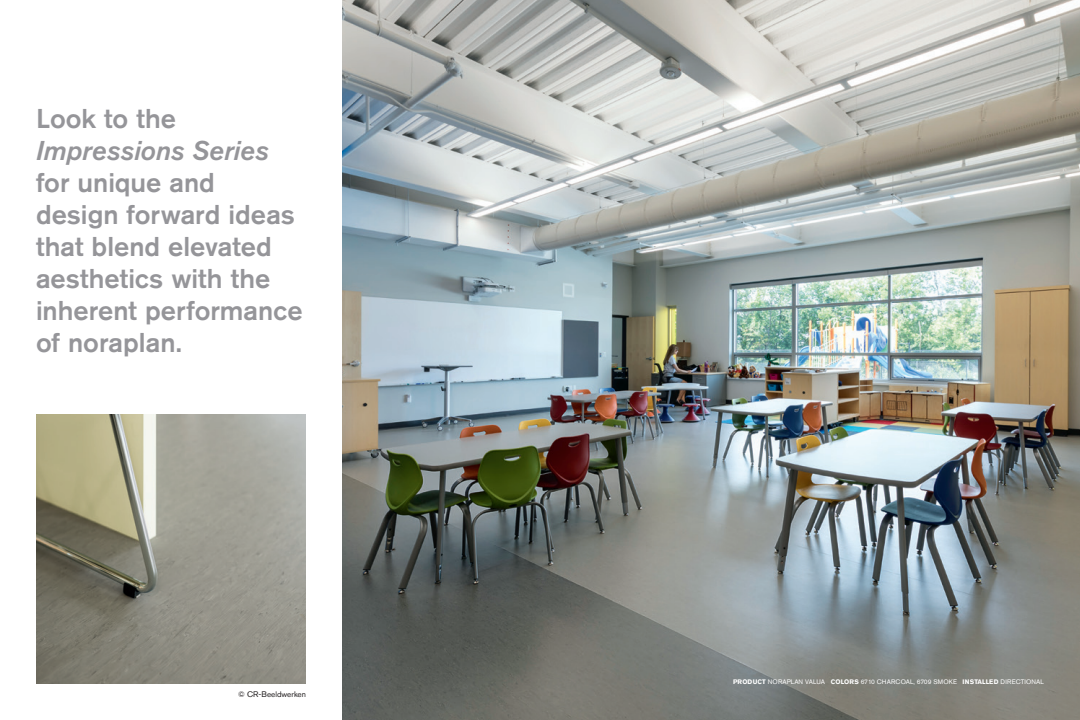
<style>
.page{position:relative;width:1080px;height:720px;background:#fff}
.page>*{position:absolute;margin:0;border:0;box-sizing:border-box;transform-origin:0 0}
.t1{font:500 27px/32px "Akzidenz Grotesk Pro";color:#959599}
.Vorlauftext{font:8px "Akzidenz Grotesk Pro";color:#231f20}
.t2{font:6.5px "Akzidenz Grotesk Pro";letter-spacing:.01em;color:#fff}
.s1{font-style:italic}
.s2{font-weight:700}
</style>
<div class="page">
<img style="left:342px;top:0;width:738px;height:720px">
<img style="left:36px;top:414px;width:270px;height:270px">
<p class="t1" style="left:36px;top:102px;width:268px">Look to the<br><span class="s1">Impressions Series </span>for unique and design forward ideas that blend elevated aesthetics with the inherent performance</p>
<p class="t1" style="left:36px;top:326px;width:147px">of noraplan.</p>
<p class="Vorlauftext" style="left:238px;top:689px;width:69px">© CR-Beeldwerken</p>
<p class="t2" style="left:733px;top:678px;width:312px"><span class="s2">PRODUCT</span> NORAPLAN VALUA <span class="s2">COLORS</span> 6710 CHARCOAL, 6709 SMOKE <span class="s2">INSTALLED</span> DIRECTIONAL</p>
</div>
